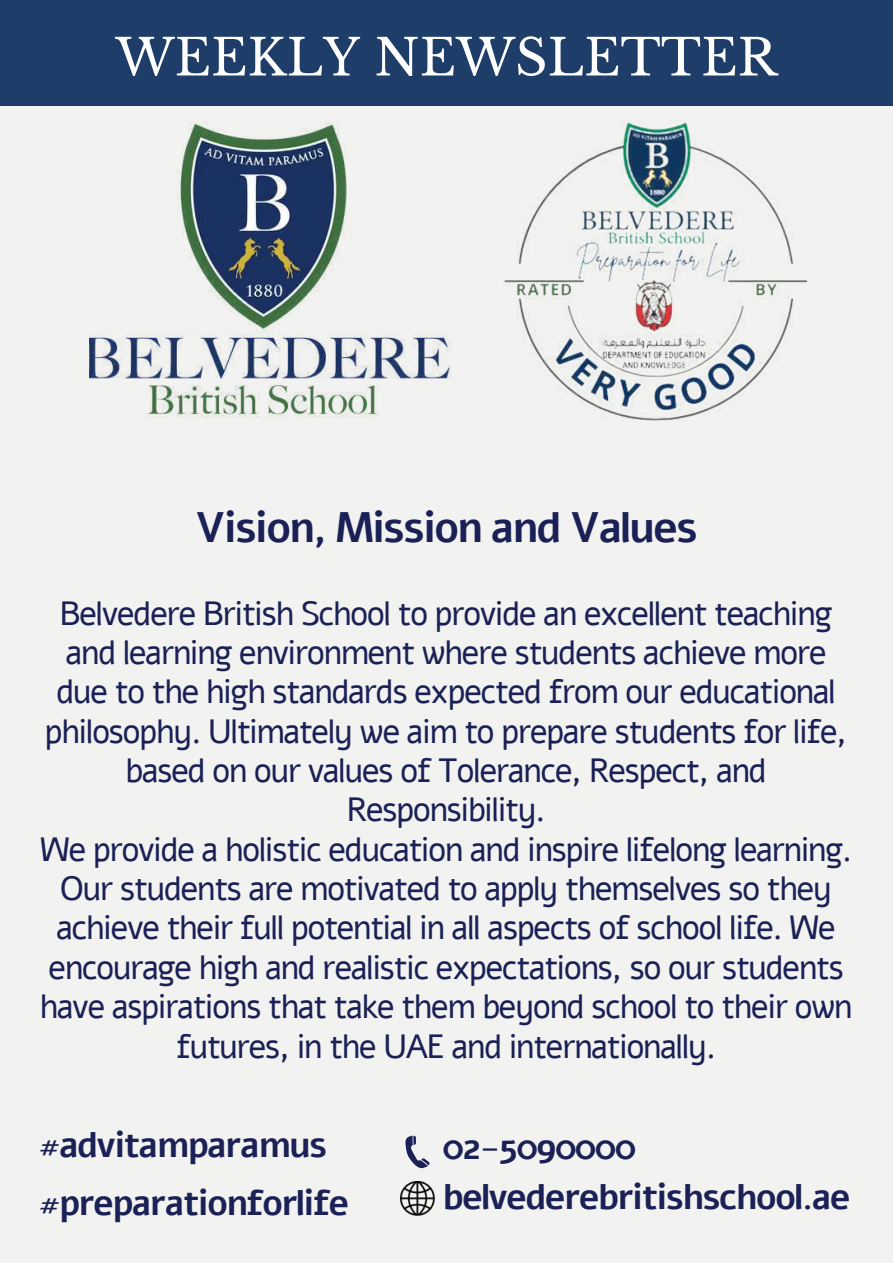
<style>
.page{position:relative;width:893px;height:1264px;background:#fff}
.page>*{position:absolute;margin:0;border:0;box-sizing:border-box;transform-origin:0 0}
.t1{font:50.25px "Libre Baskerville";color:#fff}
.t2{font:700 42.45px "Alef";letter-spacing:-.05em;color:#1b2156}
.t3{font:700 35.4px/58.2px "Alef";letter-spacing:-.05em;color:#1b2156}
.t4{font:33.45px/39.3px "Alef";letter-spacing:-.05em;color:#1b2156;text-align:center}
</style>
<div class="page">
<div style="left:0;top:0;width:892px;height:1262px;background:#f2f3f0"></div>
<div style="left:0;top:0;width:892px;height:106px;background:#1e3e69"></div>
<img style="left:89px;top:122px;width:362px;height:296px">
<img style="left:504px;top:120px;width:302px;height:301px">
<svg style="left:405px;top:1135px;width:24px;height:33px"></svg>
<img style="left:400px;top:1181px;width:34px;height:34px">
<h1 class="t1" style="left:115px;top:27px;width:663px">WEEKLY NEWSLETTER</h1>
<p class="t2" style="left:195px;top:499px;width:505px">Vision, Mission and Values</p>
<p class="t4" style="left:39px;top:594px;width:814px">Belvedere British School to provide an excellent teaching and learning environment where students achieve more due to the high standards expected from our educational philosophy. Ultimately we aim to prepare students for life, based on our values of Tolerance, Respect, and Responsibility.<br>We provide a holistic education and inspire lifelong learning.<br>Our students are motivated to apply themselves so they achieve their full potential in all aspects of school life. We encourage high and realistic expectations, so our students have aspirations that take them beyond school to their own futures, in the UAE and internationally.</p>
<p class="t3" style="left:38px;top:1116px;width:312px">#advitamparamus #preparationforlife</p>
<p class="t3" style="left:442px;top:1121px;width:409px;line-height:50.4px">02-5090000 belvederebritishschool.ae</p>
</div>
